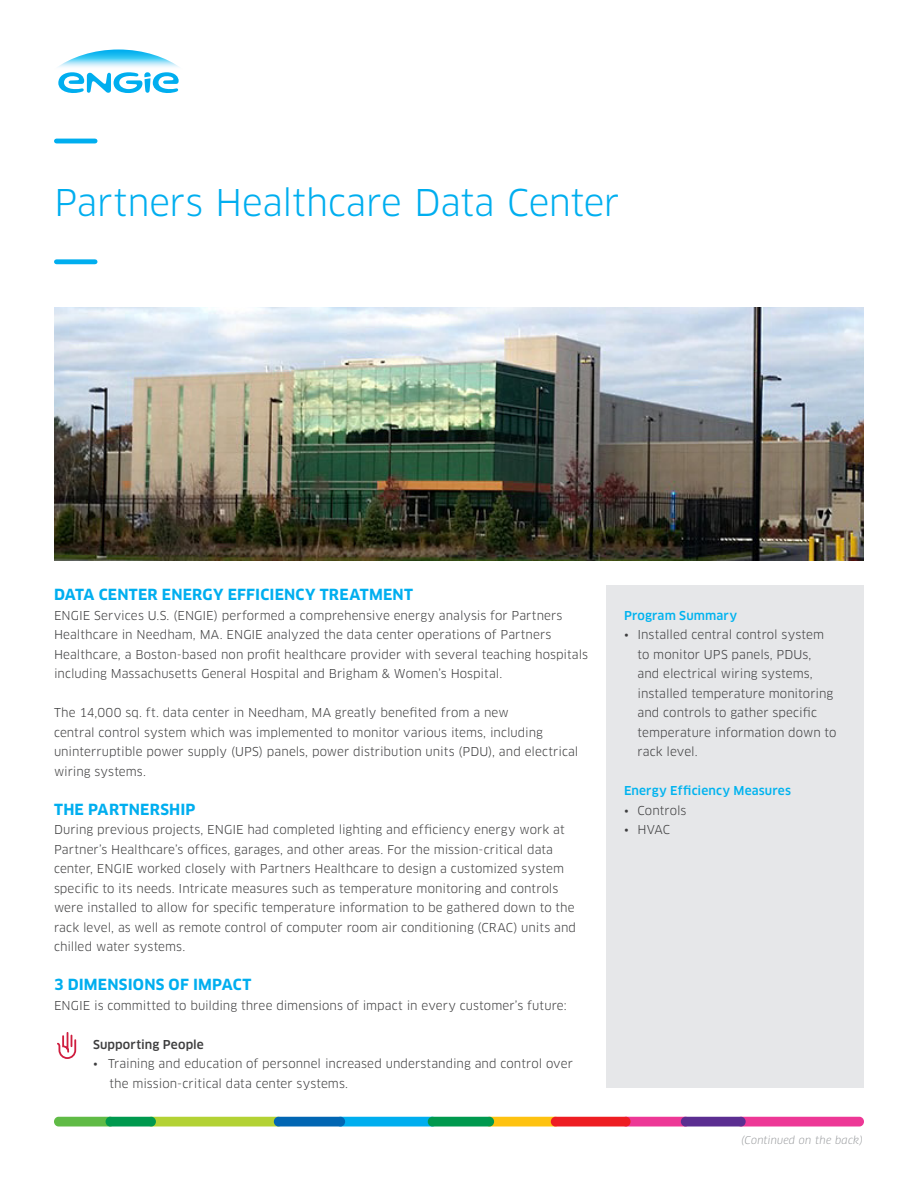
<style>
.page{position:relative;width:918px;height:1188px;background:#fff}
.page>*{position:absolute;margin:0;border:0;box-sizing:border-box;transform-origin:0 0}
.t1{font:36px "Clan OT";letter-spacing:-.01em;color:#00aeef}
.Body{font:700 15px "Clan OT";letter-spacing:.01em;color:#00aeef}
.Body-2{font:12px/19.5px "Clan OT";letter-spacing:.005em;color:#3e3e3f}
.t2{font:500 12px "Clan OT";letter-spacing:.01em;color:#00b3ef}
.Body-3{font:500 12px "Clan OT";letter-spacing:.01em;color:#3e3e3f}
.Footer_Date{font:italic 10.5px "Clan OT";letter-spacing:.015em;color:#939598}
</style>
<div class="page">
<svg style="left:58px;top:50px;width:121px;height:43px"></svg>
<img style="left:54px;top:308px;width:810px;height:253px">
<hr style="left:56px;top:139px;width:39px;height:4px;background:#00aeef">
<div style="left:56px;top:259px;width:39px;height:5px;background:#00aeef"></div>
<div style="left:606px;top:585px;width:258px;height:503px;background:#e6e7e9"></div>
<div style="left:736px;top:1117px;width:128px;height:9px;background:#ed3896;border-radius:5px"></div>
<div style="left:621px;top:1117px;width:69px;height:9px;background:#ed3896;border-radius:5px"></div>
<div style="left:485px;top:1117px;width:75px;height:9px;background:#fec210;border-radius:5px"></div>
<div style="left:551px;top:1117px;width:80px;height:9px;background:#ee1d23;border-radius:5px"></div>
<div style="left:336px;top:1117px;width:101px;height:9px;background:#00aeef;border-radius:5px"></div>
<div style="left:147px;top:1117px;width:136px;height:9px;background:#b3d234;border-radius:5px"></div>
<div style="left:54px;top:1117px;width:61px;height:9px;background:#60bb46;border-radius:5px"></div>
<div style="left:428px;top:1117px;width:66px;height:9px;background:#00994e;border-radius:5px"></div>
<div style="left:274px;top:1117px;width:71px;height:9px;background:#0166b3;border-radius:5px"></div>
<div style="left:106px;top:1117px;width:50px;height:9px;background:#00994e;border-radius:5px"></div>
<div style="left:681px;top:1117px;width:65px;height:9px;background:#5b2e91;border-radius:5px"></div>
<svg style="left:57px;top:1032px;width:19px;height:27px"></svg>
<h1 class="t1" style="left:54px;top:181px;width:567px">Partners Healthcare Data Center</h1>
<h2 class="Body" style="left:54px;top:586px;width:360px">DATA CENTER ENERGY EFFICIENCY TREATMENT</h2>
<h2 class="Body-2" style="left:54px;top:605px;width:536px">ENGIE Services U.S. (ENGIE) performed a comprehensive energy analysis for Partners Healthcare in Needham, MA. ENGIE analyzed the data center operations of Partners Healthcare, a Boston-based non profit healthcare provider with several teaching hospitals including Massachusetts General Hospital and Brigham &amp; Women’s Hospital.</h2>
<h2 class="Body-2" style="left:54px;top:703px;width:526px">The 14,000 sq. ft. data center in Needham, MA greatly benefited from a new<br>central control system which was implemented to monitor various items, including uninterruptible power supply (UPS) panels, power distribution units (PDU), and electrical wiring systems.</h2>
<h2 class="Body" style="left:54px;top:800px;width:143px">THE PARTNERSHIP</h2>
<p class="Body-2" style="left:54px;top:820px;width:524px">During previous projects, ENGIE had completed lighting and efficiency energy work at Partner’s Healthcare’s offices, garages, and other areas. For the mission-critical data center, ENGIE worked closely with Partners Healthcare to design a customized system specific to its needs. Intricate measures such as temperature monitoring and controls were installed to allow for specific temperature information to be gathered down to the rack level, as well as remote control of computer room air conditioning (CRAC) units and chilled water systems.</p>
<p class="Body" style="left:54px;top:976px;width:199px">3 DIMENSIONS OF IMPACT</p>
<p class="Body-2" style="left:54px;top:995px;width:514px">ENGIE is committed to building three dimensions of impact in every customer’s future:</p>
<p class="Body-3" style="left:93px;top:1037px;width:112px">Supporting People</p>
<p class="Body-2" style="left:110px;top:1054px;width:465px;text-indent:-16px">• Training and education of personnel increased understanding and control over the mission-critical data center systems.</p>
<h3 class="t2" style="left:624px;top:608px;width:115px">Program Summary</h3>
<p class="Body-2" style="left:638px;top:625px;width:201px;text-indent:-14px">• Installed central control system to monitor UPS panels, PDUs,<br>and electrical wiring systems, installed temperature monitoring and controls to gather specific temperature information down to rack level.</p>
<h3 class="t2" style="left:624px;top:784px;width:168px">Energy Efficiency Measures</h3>
<p class="Body-2" style="left:624px;top:800px;width:64px">• Controls</p>
<p class="Body-2" style="left:624px;top:820px;width:48px">• HVAC</p>
<p class="Footer_Date" style="left:741px;top:1134px;width:123px">(Continued on the back)</p>
</div>
